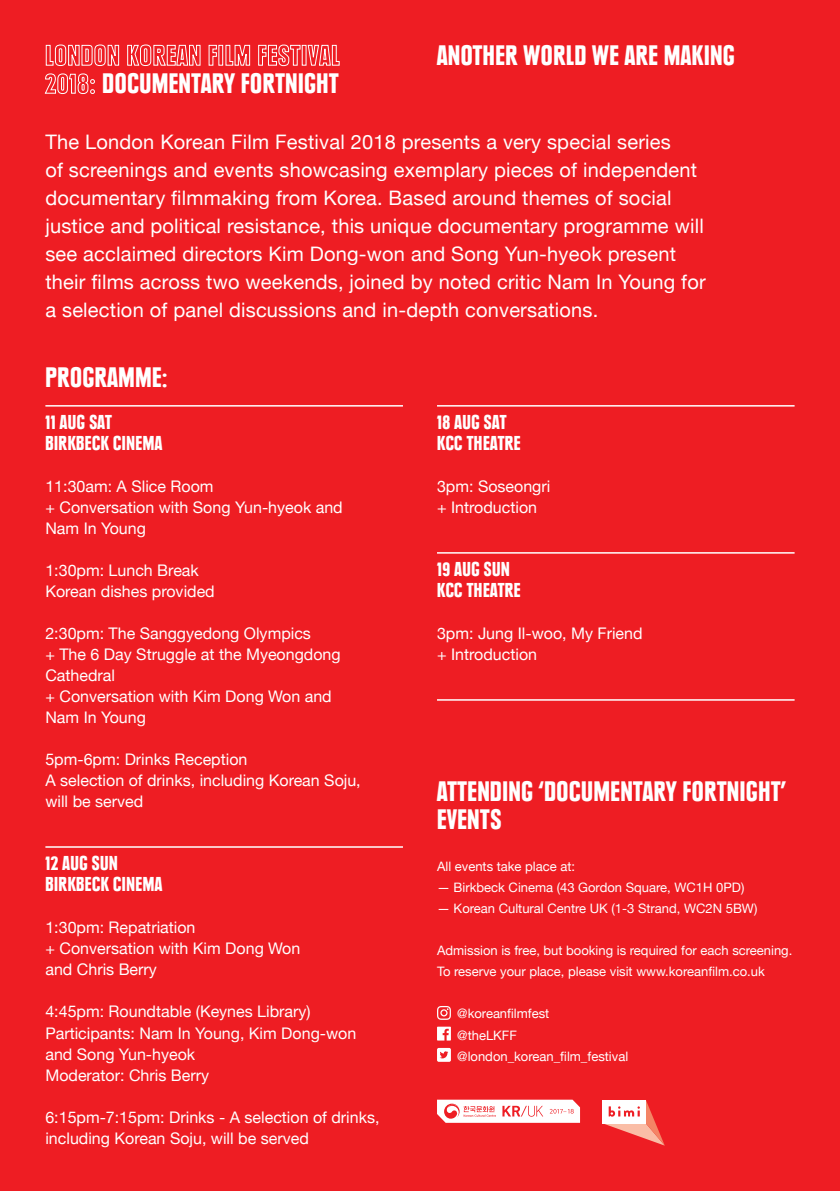
<style>
.page{position:relative;width:840px;height:1191px;background:#fff}
.page>*{position:absolute;margin:0;border:0;box-sizing:border-box;transform-origin:0 0}
.t1{font:900 condensed 28px/28px "Plak LT";letter-spacing:.025em;color:#fff}
.t2{font:20px/28px "Helvetica Neue";letter-spacing:.01em;color:#fff}
.t3{font:900 condensed 20px/21px "Plak LT";letter-spacing:.025em;color:#fff}
.t4{font:16px/21px "Helvetica Neue";color:#fff}
.t5{font:13px/21px "Helvetica Neue";color:#fff}
</style>
<div class="page">
<div style="left:0;top:0;width:839px;height:1191px;background:#ee1d23"></div>
<svg style="left:45px;top:44px;width:74px;height:22px"></svg>
<svg style="left:127px;top:44px;width:74px;height:22px"></svg>
<svg style="left:208px;top:45px;width:9px;height:21px"></svg>
<div style="left:218px;top:45px;width:5px;height:21px;border:1px solid #fff"></div>
<svg style="left:225px;top:45px;width:25px;height:21px"></svg>
<svg style="left:258px;top:44px;width:43px;height:23px"></svg>
<svg style="left:307px;top:44px;width:33px;height:22px"></svg>
<svg style="left:44px;top:73px;width:51px;height:21px"></svg>
<hr style="left:45px;top:405px;width:358px;height:1px;background:#fff">
<hr style="left:45px;top:846px;width:358px;height:1px;background:#fff">
<hr style="left:437px;top:405px;width:357px;height:1px;background:#fff">
<hr style="left:437px;top:552px;width:357px;height:1px;background:#fff">
<hr style="left:437px;top:699px;width:357px;height:1px;background:#fff">
<svg style="left:437px;top:1099px;width:142px;height:23px;background:#fcd9da"></svg>
<svg style="left:602px;top:1100px;width:62px;height:45px"></svg>
<svg style="left:437px;top:1026px;width:13px;height:14px"></svg>
<svg style="left:437px;top:1006px;width:13px;height:13px"></svg>
<svg style="left:437px;top:1048px;width:13px;height:13px"></svg>
<h1 class="t1" style="left:103px;top:70px;width:237px">DOCUMENTARY FORTNIGHT</h1>
<h1 class="t1" style="left:437px;top:42px;width:299px">ANOTHER WORLD WE ARE MAKING</h1>
<p class="t2" style="left:45px;top:128px;width:661px">The London Korean Film Festival 2018 presents a very special series<br>of screenings and events showcasing exemplary pieces of independent documentary filmmaking from Korea. Based around themes of social justice and political resistance, this unique documentary programme will see acclaimed directors Kim Dong-won and Song Yun-hyeok present their films across two weekends, joined by noted critic Nam In Young for a selection of panel discussions and in-depth conversations.</p>
<h1 class="t1" style="left:45px;top:364px;width:123px">PROGRAMME:</h1>
<p class="t3" style="left:45px;top:412px;width:118px">11 AUG SAT<br>BIRKBECK CINEMA</p>
<p class="t4" style="left:45px;top:476px;width:299px">11:30am: A Slice Room<br>+ Conversation with Song Yun-hyeok and<br>Nam In Young</p>
<p class="t4" style="left:45px;top:560px;width:171px">1:30pm: Lunch Break<br>Korean dishes provided</p>
<p class="t4" style="left:45px;top:623px;width:297px">2:30pm: The Sanggyedong Olympics<br>+ The 6 Day Struggle at the Myeongdong<br>Cathedral<br>+ Conversation with Kim Dong Won and<br>Nam In Young</p>
<p class="t4" style="left:45px;top:749px;width:317px">5pm-6pm: Drinks Reception<br>A selection of drinks, including Korean Soju, will be served</p>
<p class="t3" style="left:45px;top:853px;width:118px">12 AUG SUN<br>BIRKBECK CINEMA</p>
<p class="t4" style="left:45px;top:917px;width:256px">1:30pm: Repatriation<br>+ Conversation with Kim Dong Won and Chris Berry</p>
<p class="t4" style="left:45px;top:1001px;width:312px">4:45pm: Roundtable (Keynes Library)<br>Participants: Nam In Young, Kim Dong-won and Song Yun-hyeok<br>Moderator: Chris Berry</p>
<p class="t4" style="left:45px;top:1106px;width:335px">6:15pm-7:15pm: Drinks - A selection of drinks, including Korean Soju, will be served</p>
<p class="t3" style="left:437px;top:412px;width:85px">18 AUG SAT<br>KCC THEATRE</p>
<p class="t4" style="left:437px;top:476px;width:115px">3pm: Soseongri + Introduction</p>
<p class="t3" style="left:437px;top:559px;width:85px">19 AUG SUN<br>KCC THEATRE</p>
<p class="t4" style="left:437px;top:623px;width:207px">3pm: Jung Il-woo, My Friend + Introduction</p>
<h1 class="t1" style="left:437px;top:778px;width:350px">ATTENDING ‘DOCUMENTARY FORTNIGHT’<br>EVENTS</h1>
<p class="t5" style="left:437px;top:856px;width:139px">All events take place at:</p>
<p class="t5" style="left:437px;top:877px;width:309px">— Birkbeck Cinema (43 Gordon Square, WC1H 0PD)</p>
<p class="t5" style="left:437px;top:898px;width:322px">— Korean Cultural Centre UK (1-3 Strand, WC2N 5BW)</p>
<p class="t5" style="left:437px;top:940px;width:356px">Admission is free, but booking is required for each screening.<br>To reserve your place, please visit www.koreanfilm.co.uk</p>
<p class="t5" style="left:457px;top:1003px;width:172px">@koreanfilmfest<br>@theLKFF @london_korean_film_festival</p>
</div>
